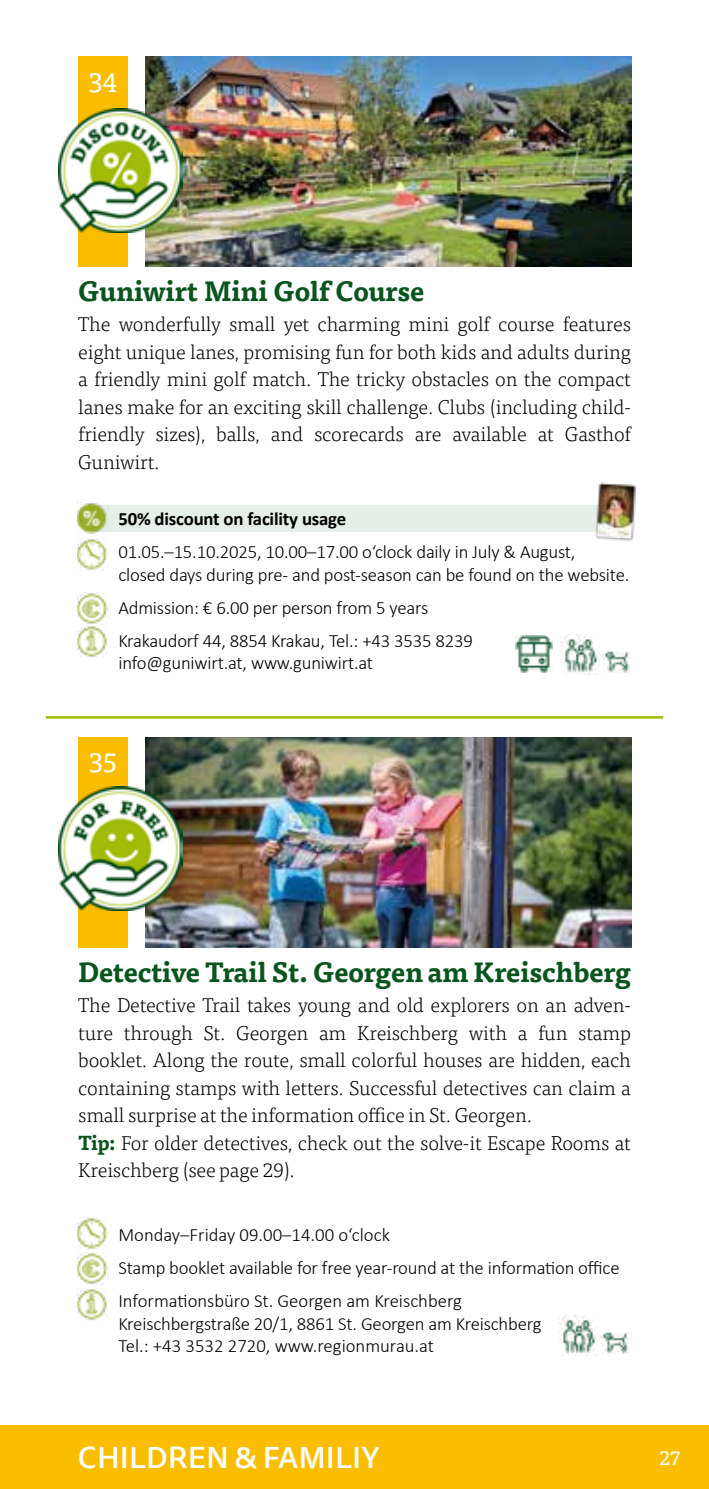
<style>
.page{position:relative;width:709px;height:1489px;background:#fff}
.page>*{position:absolute;margin:0;border:0;box-sizing:border-box;transform-origin:0 0}
.t1{font:500 30px "Tisa Sans Web W03";color:#fff}
.t2{font:700 27.5px "Tisa Pro";letter-spacing:-.01em;color:#09551d}
.t3{font:27.5px "Tisa Pro";color:#fff}
.t4{font:300 20px/27.5px "Tisa Pro";letter-spacing:-.01em;color:#000;text-align:justify}
.t5{font:20px "Tisa Pro";color:#fff}
.t6{font:300 18.75px/33.2px "Calibri";letter-spacing:-.01em;color:#000}
.t7{font:700 18.75px "Calibri";letter-spacing:-.01em;color:#000}
.s1{font-weight:700;color:#09551d}
</style>
<div class="page">
<div style="left:0;top:1424px;width:709px;height:64px;background:#fabd00"></div>
<hr style="left:46px;top:716px;width:617px;height:2px;background:#a2bc0c">
<div style="left:78px;top:57px;width:50px;height:210px;background:#fabd00"></div>
<img style="left:145px;top:57px;width:486px;height:210px">
<img style="left:58px;top:108px;width:125px;height:125px">
<div style="left:92px;top:505px;width:539px;height:26px;background:#e6eee8"></div>
<img style="left:78px;top:538px;width:30px;height:32px">
<img style="left:78px;top:592px;width:30px;height:32px">
<img style="left:78px;top:626px;width:30px;height:31px">
<img style="left:78px;top:503px;width:30px;height:31px">
<img style="left:591px;top:482px;width:46px;height:59px">
<img style="left:560px;top:635px;width:39px;height:39px">
<img style="left:602px;top:651px;width:29px;height:21px">
<img style="left:516px;top:635px;width:36px;height:37px">
<div style="left:78px;top:737px;width:50px;height:210px;background:#fabd00"></div>
<img style="left:145px;top:737px;width:486px;height:210px">
<img style="left:58px;top:786px;width:124px;height:124px">
<img style="left:78px;top:1217px;width:30px;height:32px">
<img style="left:78px;top:1252px;width:30px;height:32px">
<img style="left:78px;top:1289px;width:30px;height:30px">
<img style="left:558px;top:1315px;width:39px;height:39px">
<img style="left:600px;top:1332px;width:30px;height:21px">
<h2 class="t3" style="left:88px;top:62px;width:30px">34</h2>
<h2 class="t2" style="left:78px;top:269px;width:348px">Guniwirt Mini Golf Course</h2>
<p class="t4" style="left:78px;top:309px;width:554px">The wonderfully small yet charming mini golf course features eight unique lanes, promising fun for both kids and adults during a friendly mini golf match. The tricky obstacles on the compact lanes make for an exciting skill challenge. Clubs (including child&shy;friendly sizes), balls, and scorecards are available at Gasthof Guniwirt.</p>
<p class="t7" style="left:118px;top:505px;width:229px">50% discount on facility usage</p>
<p class="t6" style="left:118px;top:540px;width:512px;line-height:22.5px">01.05.–15.10.2025, 10.00–17.00 o‘clock daily in July &amp; August,<br>closed days during pre- and post-season can be found on the website.</p>
<p class="t6" style="left:118px;top:590px;width:356px">Admission: € 6.00 per person from 5 years<br>Krakaudorf 44, 8854 Krakau, Tel.: +43 3535 8239</p>
<p class="t6" style="left:118px;top:646px;width:256px">info@guniwirt.at, www.guniwirt.at</p>
<h2 class="t3" style="left:89px;top:742px;width:30px">35</h2>
<h2 class="t2" style="left:78px;top:949px;width:554px">Detective Trail St. Georgen am Kreischberg</h2>
<p class="t4" style="left:78px;top:990px;width:554px;text-align:left">The Detective Trail takes young and old explorers on an adven&shy;ture through St. Georgen am Kreischberg with a fun stamp booklet. Along the route, small colorful houses are hidden, each containing stamps with letters. Successful detectives can claim a small surprise at the information office in St. Georgen.<br><span class="s1">Tip:</span> For older detectives, check out the solve-it Escape Rooms at Kreischberg (see page 29).</p>
<p class="t6" style="left:118px;top:1217px;width:502px">Monday–Friday 09.00–14.00 o‘clock<br>Stamp booklet available for free year-round at the information office<br>Informationsbüro St. Georgen am Kreischberg</p>
<p class="t6" style="left:118px;top:1311px;width:425px;line-height:22.5px">Kreischbergstraße 20/1, 8861 St. Georgen am Kreischberg<br>Tel.: +43 3532 2720, www.regionmurau.at</p>
<h1 class="t1" style="left:78px;top:1439px;width:303px">CHILDREN &amp; FAMILIY</h1>
<p class="t5" style="left:659px;top:1442px;width:22px">27</p>
</div>
